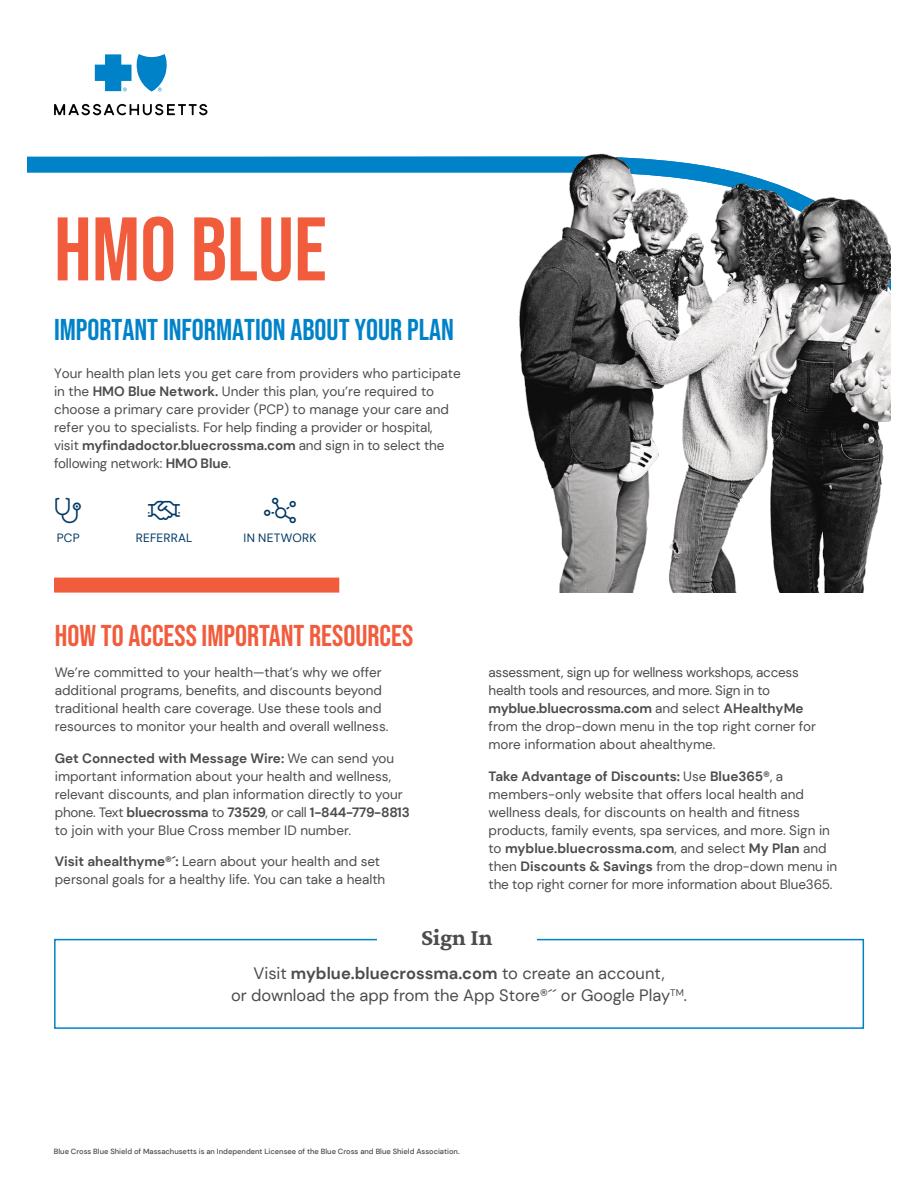
<style>
.page{position:relative;width:918px;height:1188px;background:#fff}
.page>*{position:absolute;margin:0;border:0;box-sizing:border-box;transform-origin:0 0}
.t1{font:90px "Bebas Neue";color:#f15c3c}
.t2{font:30px "Bebas Neue";color:#0082c8}
.Section_Header{font:30px "Bebas Neue";color:#f15c3c}
.t3{font:300 25.5px "Font Awesome 5 Pro";color:#003864}
.CTA_header{font:200 24px "Crimson Pro";color:#4b4c4d}
.CTA_copy{font:16.5px/22.5px "DM Sans";color:#4b4c4d;text-align:center}
.body_Copy{font:13.5px/18px "DM Sans";color:#4b4c4d}
.body_Copy-2{font:13.5px/18px "DM Sans";letter-spacing:-.02em;color:#4b4c4d}
.B_heads{font:13.5px/18px "DM Sans";color:#4b4c4d}
.t4{font:12px "DM Sans";letter-spacing:.02em;color:#003864}
.t5{font:500 7.5px "DM Sans";color:#4b4c4d}
.s1{font-weight:700}
</style>
<div class="page">
<div style="left:27px;top:157px;width:462px;height:16px;background:#0082c8"></div>
<svg style="left:54px;top:938px;width:811px;height:91px"></svg>
<div style="left:377px;top:918px;width:160px;height:44px;background:#fff"></div>
<svg style="left:95px;top:54px;width:72px;height:38px"></svg>
<svg style="left:54px;top:104px;width:153px;height:11px"></svg>
<div style="left:54px;top:578px;width:285px;height:15px;background:#f15c3c"></div>
<img style="left:489px;top:153px;width:402px;height:440px">
<p class="t1" style="left:54px;top:198px;width:274px">HMO BLUE</p>
<p class="t2" style="left:54px;top:312px;width:401px">IMPORTANT INFORMATION ABOUT YOUR PLAN</p>
<p class="body_Copy" style="left:54px;top:364px;width:408px">Your health plan lets you get care from providers who participate in the <span class="s1">HMO Blue Network.</span> Under this plan, you’re required to choose a primary care provider (PCP) to manage your care and refer you to specialists. For help finding a provider or hospital, visit <span class="s1">myfindadoctor.bluecrossma.com</span> and sign in to select the following network: <span class="s1">HMO Blue</span>.</p>
<p class="t4" style="left:57px;top:530px;width:24px">PCP</p>
<p class="t4" style="left:136px;top:530px;width:58px">REFERRAL</p>
<p class="t3" style="left:264px;top:498px;width:33px">▼■▼□</p>
<p class="t4" style="left:244px;top:530px;width:74px">IN NETWORK</p>
<p class="Section_Header" style="left:55px;top:618px;width:360px">HOW TO ACCESS IMPORTANT RESOURCES</p>
<p class="B_heads" style="left:55px;top:663px;width:335px">We’re committed to your health—that’s why we offer additional programs, benefits, and discounts beyond traditional health care coverage. Use these tools and resources to monitor your health and overall wellness.</p>
<p class="body_Copy" style="left:55px;top:749px;width:356px"><span class="s1">Get Connected with Message Wire:</span> We can send you important information about your health and wellness, relevant discounts, and plan information directly to your phone. Text <span class="s1">bluecrossma</span> to <span class="s1">73529</span>, or call <span class="s1">1-844-779-8813 </span>to join with your Blue Cross member ID number.</p>
<p class="body_Copy" style="left:55px;top:852px;width:332px"><span class="s1">Visit ahealthyme®´:</span> Learn about your health and set personal goals for a healthy life. You can take a health</p>
<p class="body_Copy-2" style="left:489px;top:663px;width:329px">assessment, sign up for wellness workshops, access health tools and resources, and more. Sign in to <span class="s1">myblue.bluecrossma.com</span> and select <span class="s1">AHealthyMe </span>from the drop-down menu in the top right corner for more information about ahealthyme.</p>
<p class="body_Copy" style="left:489px;top:767px;width:350px"><span class="s1">Take Advantage of Discounts:</span> Use <span class="s1">Blue365®</span>, a members-only website that offers local health and wellness deals, for discounts on health and fitness products, family events, spa services, and more. Sign in to <span class="s1">myblue.bluecrossma.com</span>, and select <span class="s1">My Plan</span> and then <span class="s1">Discounts &amp; Savings</span> from the drop-down menu in the top right corner for more information about Blue365.</p>
<p class="CTA_header" style="left:421px;top:922px;width:73px">Sign In</p>
<p class="CTA_copy" style="left:231px;top:962px;width:457px">Visit <span class="s1">myblue.bluecrossma.com</span> to create an account,<br>or download the app from the App Store®´´ or Google Play<sup>TM</sup>.</p>
<p class="t5" style="left:54px;top:1147px;width:407px">Blue Cross Blue Shield of Massachusetts is an Independent Licensee of the Blue Cross and Blue Shield Association.</p>
</div>
